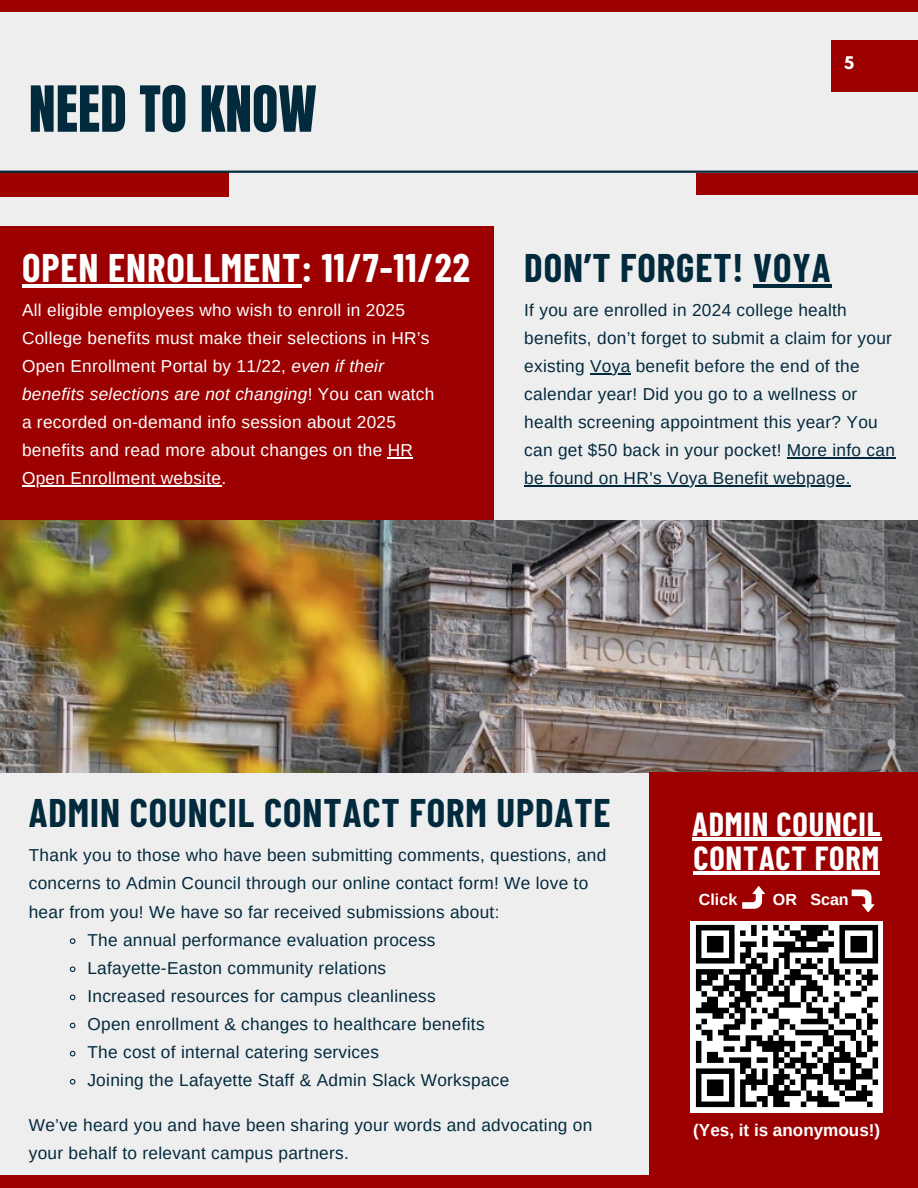
<style>
.page{position:relative;width:918px;height:1188px;background:#efeeef}
.page>*{position:absolute;margin:0;border:0;box-sizing:border-box;transform-origin:0 0}
.t1{font:54px "Anton";color:#022a3d}
.t2{font:700 39px "Barlow Condensed";letter-spacing:.025em;color:#022a3d}
.t3{font:700 39px "Barlow Condensed";letter-spacing:.025em;color:#fff}
.t4{font:700 32.55px/34.2px "Barlow Condensed";letter-spacing:.025em;color:#fff}
.t5{font:17.25px/28.2px "Arimo";letter-spacing:.015em;color:#022a3d}
.t6{font:17.25px/28.2px "Arimo";letter-spacing:.015em;color:#fff}
.t7{font:700 17.1px "Arimo";color:#fff}
.t8{font:700 16.05px "Arimo";color:#fff}
.t9{font:700 15.45px "League Spartan";color:#fff}
.s1{font-style:italic}
</style>
<div class="page">
<div style="left:0;top:0;width:918px;height:12px;background:#9d0000"></div>
<div style="left:0;top:1175px;width:918px;height:13px;background:#9d0000"></div>
<div style="left:832px;top:40px;width:86px;height:52px;background:#9d0000"></div>
<div style="left:0;top:172px;width:228px;height:25px;background:#9d0000"></div>
<hr style="left:0;top:171px;width:918px;height:2px;background:#022a3d">
<div style="left:696px;top:173px;width:222px;height:22px;background:#9d0000"></div>
<div style="left:0;top:226px;width:494px;height:326px;background:#9d0000"></div>
<img style="left:0;top:521px;width:918px;height:252px">
<div style="left:650px;top:773px;width:268px;height:405px;background:#9d0000"></div>
<img style="left:691px;top:921px;width:191px;height:192px">
<hr style="left:692px;top:838px;width:189px;height:3px;background:#fff">
<hr style="left:694px;top:872px;width:186px;height:3px;background:#fff">
<svg style="left:852px;top:890px;width:22px;height:22px"></svg>
<svg style="left:743px;top:886px;width:22px;height:22px"></svg>
<hr style="left:753px;top:284px;width:79px;height:4px;background:#022a3d">
<hr style="left:590px;top:373px;width:41px;height:1px;background:#022a3d">
<hr style="left:787px;top:457px;width:108px;height:2px;background:#022a3d">
<hr style="left:524px;top:486px;width:327px;height:1px;background:#022a3d">
<hr style="left:22px;top:284px;width:279px;height:4px;background:#fff">
<svg style="left:388px;top:457px;width:25px;height:1px"></svg>
<hr style="left:22px;top:485px;width:199px;height:2px;background:#fff">
<svg style="left:69px;top:938px;width:7px;height:6px"></svg>
<svg style="left:69px;top:966px;width:7px;height:7px"></svg>
<svg style="left:69px;top:994px;width:7px;height:7px"></svg>
<svg style="left:69px;top:1022px;width:7px;height:7px"></svg>
<svg style="left:69px;top:1050px;width:7px;height:7px"></svg>
<svg style="left:69px;top:1078px;width:7px;height:7px"></svg>
<h2 class="t1" style="left:29px;top:70px;width:289px">NEED TO KNOW</h2>
<p class="t3" style="left:22px;top:243px;width:449px">OPEN ENROLLMENT: 11/7-11/22</p>
<p class="t6" style="left:22px;top:295px;width:414px">All eligible employees who wish to enroll in 2025<br>College benefits must make their selections in HR’s Open Enrollment Portal by 11/22, <span class="s1">even if their benefits selections are not changing</span>! You can watch a recorded on-demand info session about 2025 benefits and read more about changes on the HR</p>
<h4 class="t6" style="left:22px;top:464px;width:206px">Open Enrollment website.</h4>
<h1 class="t9" style="left:844px;top:55px;width:11px">5</h1>
<p class="t2" style="left:524px;top:243px;width:308px">DON’T FORGET! VOYA</p>
<h3 class="t5" style="left:524px;top:296px;width:369px">If you are enrolled in 2024 college health benefits, don’t forget to submit a claim for your existing Voya benefit before the end of the</h3>
<p class="t5" style="left:524px;top:380px;width:372px">calendar year! Did you go to a wellness or health screening appointment this year? You can get $50 back in your pocket! More info can</p>
<h4 class="t5" style="left:524px;top:464px;width:328px">be found on HR’s Voya Benefit webpage.</h4>
<p class="t2" style="left:29px;top:788px;width:583px">ADMIN COUNCIL CONTACT FORM UPDATE</p>
<h2 class="t5" style="left:29px;top:841px;width:579px">Thank you to those who have been submitting comments, questions, and concerns to Admin Council through our online contact form! We love to hear from you! We have so far received submissions about:</h2>
<p class="t5" style="left:87px;top:926px;width:350px">The annual performance evaluation process</p>
<p class="t5" style="left:87px;top:954px;width:300px">Lafayette-Easton community relations</p>
<p class="t5" style="left:87px;top:982px;width:350px">Increased resources for campus cleanliness</p>
<p class="t5" style="left:87px;top:1010px;width:399px">Open enrollment &amp; changes to healthcare benefits</p>
<p class="t5" style="left:87px;top:1038px;width:293px">The cost of internal catering services</p>
<p class="t5" style="left:87px;top:1066px;width:424px">Joining the Lafayette Staff &amp; Admin Slack Workspace</p>
<p class="t5" style="left:29px;top:1111px;width:565px">We’ve heard you and have been sharing your words and advocating on your behalf to relevant campus partners.</p>
<p class="t4" style="left:692px;top:806px;width:190px">ADMIN COUNCIL<br>CONTACT FORM</p>
<h2 class="t8" style="left:699px;top:890px;width:40px">Click</h2>
<h2 class="t8" style="left:773px;top:890px;width:77px">OR Scan</h2>
<p class="t7" style="left:693px;top:1120px;width:188px">(Yes, it is anonymous!)</p>
</div>
